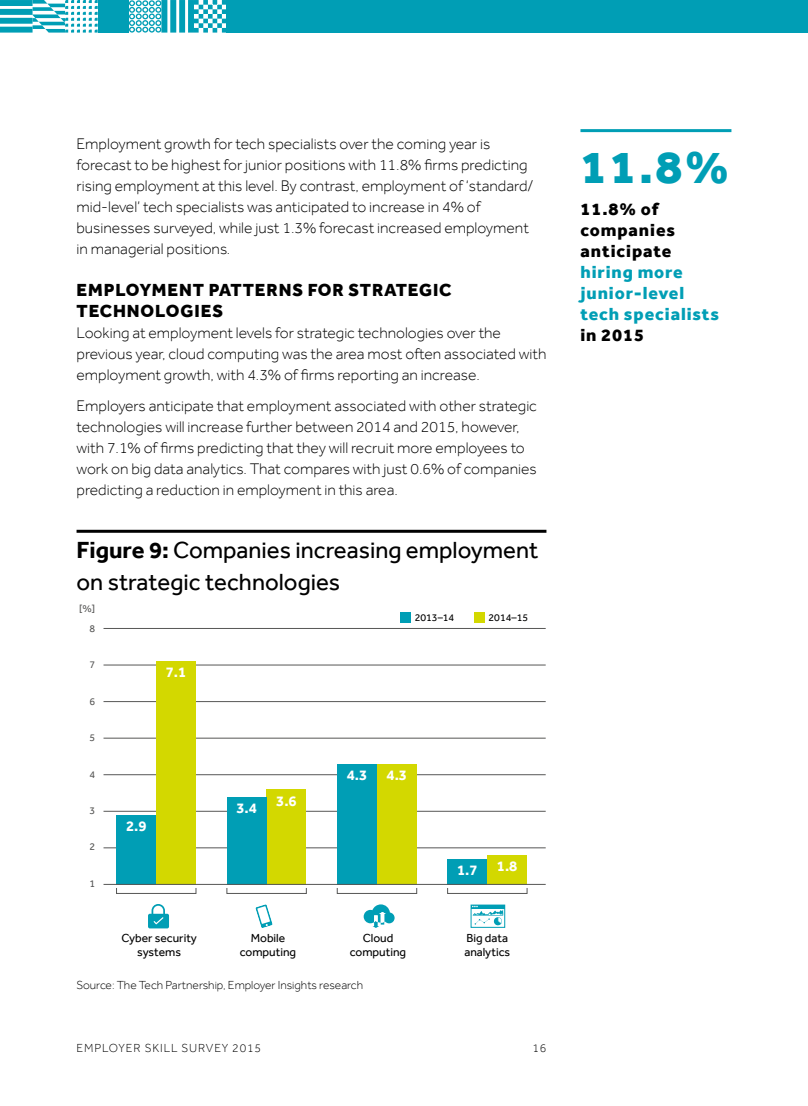
<style>
.page{position:relative;width:808px;height:1106px;background:#fff}
.page>*{position:absolute;margin:0;border:0;box-sizing:border-box;transform-origin:0 0}
.t1{font:800 48px "Effra";color:#009eb5}
.t2{font:24px/31.5px "Effra";color:#000}
.t3{font:800 18px/21px "Effra";letter-spacing:.05em;color:#000}
.t4{font:800 18px/21px "Effra";letter-spacing:.05em;color:#009eb5}
.t5{font:300 15.75px/21px "Effra";color:#000}
.t6{font:700 15px "Effra";color:#fff}
.t7{font:12px/14.4px "Effra";color:#000;text-align:center}
.t8{font:300 12px "Effra";color:#000}
.t9{font:300 12px "Effra";letter-spacing:.075em;color:#000}
.t10{font:10.5px "Effra";color:#000}
.t11{font:10.5px "Effra";color:#575756}
.s1{font-weight:700}
</style>
<div class="page">
<div style="left:227px;top:0;width:581px;height:33px;background:#009eb5"></div>
<svg style="left:129px;top:0;width:98px;height:33px"></svg>
<svg style="left:0;top:0;width:98px;height:33px"></svg>
<div style="left:98px;top:0;width:31px;height:33px;background:#009eb5"></div>
<hr style="left:77px;top:530px;width:469px;height:3px;background:#000">
<hr style="left:104px;top:847px;width:442px;height:1px;background:#575756">
<hr style="left:104px;top:811px;width:442px;height:1px;background:#575756">
<hr style="left:104px;top:774px;width:442px;height:1px;background:#575756">
<hr style="left:104px;top:738px;width:442px;height:1px;background:#575756">
<hr style="left:104px;top:701px;width:442px;height:1px;background:#575756">
<hr style="left:104px;top:664px;width:442px;height:1px;background:#575756">
<hr style="left:104px;top:628px;width:442px;height:1px;background:#575756">
<div style="left:156px;top:661px;width:40px;height:223px;background:#d3d800"></div>
<div style="left:377px;top:763px;width:40px;height:121px;background:#d3d800"></div>
<div style="left:267px;top:789px;width:39px;height:95px;background:#d3d800"></div>
<div style="left:487px;top:855px;width:40px;height:29px;background:#d3d800"></div>
<div style="left:117px;top:815px;width:39px;height:69px;background:#009eb5"></div>
<div style="left:337px;top:763px;width:40px;height:121px;background:#009eb5"></div>
<div style="left:227px;top:796px;width:40px;height:88px;background:#009eb5"></div>
<div style="left:448px;top:858px;width:39px;height:26px;background:#009eb5"></div>
<div style="left:401px;top:612px;width:10px;height:10px;background:#009eb5"></div>
<div style="left:474px;top:612px;width:10px;height:10px;background:#d3d800"></div>
<hr style="left:104px;top:884px;width:442px;height:1px;background:#575756">
<svg style="left:116px;top:888px;width:81px;height:6px"></svg>
<svg style="left:226px;top:888px;width:81px;height:6px"></svg>
<svg style="left:337px;top:888px;width:80px;height:6px"></svg>
<svg style="left:447px;top:888px;width:81px;height:6px"></svg>
<svg style="left:255px;top:904px;width:18px;height:24px"></svg>
<svg style="left:148px;top:904px;width:21px;height:24px"></svg>
<svg style="left:364px;top:904px;width:31px;height:24px"></svg>
<hr style="left:471px;top:905px;width:34px;height:3px;background:#009eb5">
<svg style="left:472px;top:905px;width:31px;height:20px"></svg>
<hr style="left:580px;top:129px;width:151px;height:3px;background:#009eb5">
<p class="t5" style="left:77px;top:133px;width:458px">Employment growth for tech specialists over the coming year is forecast to be highest for junior positions with 11.8% firms predicting rising employment at this level. By contrast, employment of ‘standard/ mid-level’ tech specialists was anticipated to increase in 4% of businesses surveyed, while just 1.3% forecast increased employment in managerial positions.</p>
<p class="t3" style="left:77px;top:279px;width:376px">EMPLOYMENT PATTERNS FOR STRATEGIC<br>TECHNOLOGIES</p>
<p class="t5" style="left:77px;top:322px;width:471px">Looking at employment levels for strategic technologies over the previous year, cloud computing was the area most often associated with employment growth, with 4.3% of firms reporting an increase.</p>
<p class="t5" style="left:77px;top:395px;width:462px">Employers anticipate that employment associated with other strategic technologies will increase further between 2014 and 2015, however, with 7.1% of firms predicting that they will recruit more employees to work on big data analytics. That compares with just 0.6% of companies predicting a reduction in employment in this area.</p>
<h2 class="t2" style="left:77px;top:534px;width:463px"><span class="s1">Figure 9:</span> Companies increasing employment on strategic technologies</h2>
<p class="t11" style="left:79px;top:602px;width:17px">[%]</p>
<p class="t10" style="left:415px;top:611px;width:41px">2013–14</p>
<p class="t10" style="left:488px;top:611px;width:41px">2014–15</p>
<p class="t11" style="left:89px;top:622px;width:7px">8</p>
<p class="t11" style="left:89px;top:659px;width:7px">7</p>
<p class="t11" style="left:89px;top:695px;width:7px">6</p>
<p class="t11" style="left:89px;top:731px;width:7px">5</p>
<p class="t11" style="left:89px;top:768px;width:7px">4</p>
<p class="t11" style="left:89px;top:804px;width:7px">3</p>
<p class="t11" style="left:89px;top:840px;width:7px">2</p>
<p class="t11" style="left:89px;top:877px;width:7px">1</p>
<p class="t6" style="left:166px;top:662px;width:22px">7.1</p>
<p class="t6" style="left:126px;top:817px;width:22px">2.9</p>
<p class="t6" style="left:236px;top:798px;width:22px">3.4</p>
<p class="t6" style="left:276px;top:791px;width:22px">3.6</p>
<p class="t6" style="left:347px;top:765px;width:22px">4.3</p>
<p class="t6" style="left:386px;top:765px;width:22px">4.3</p>
<p class="t6" style="left:457px;top:860px;width:22px">1.7</p>
<p class="t6" style="left:497px;top:857px;width:22px">1.8</p>
<p class="t7" style="left:121px;top:930px;width:77px">Cyber security systems</p>
<p class="t7" style="left:240px;top:930px;width:58px">Mobile computing</p>
<p class="t7" style="left:350px;top:930px;width:58px">Cloud computing</p>
<p class="t7" style="left:464px;top:930px;width:47px;text-align:left">Big data analytics</p>
<p class="t8" style="left:77px;top:978px;width:288px">Source: The Tech Partnership, Employer Insights research</p>
<p class="t9" style="left:77px;top:1041px;width:186px">EMPLOYER SKILL SURVEY 2015</p>
<p class="t8" style="left:532px;top:1041px;width:15px">16</p>
<h1 class="t1" style="left:580px;top:137px;width:150px">11.8%</h1>
<p class="t3" style="left:580px;top:198px;width:96px">11.8% of companies anticipate</p>
<p class="t4" style="left:580px;top:261px;width:140px">hiring more junior-level tech specialists</p>
<p class="t3" style="left:580px;top:324px;width:65px">in 2015</p>
</div>
